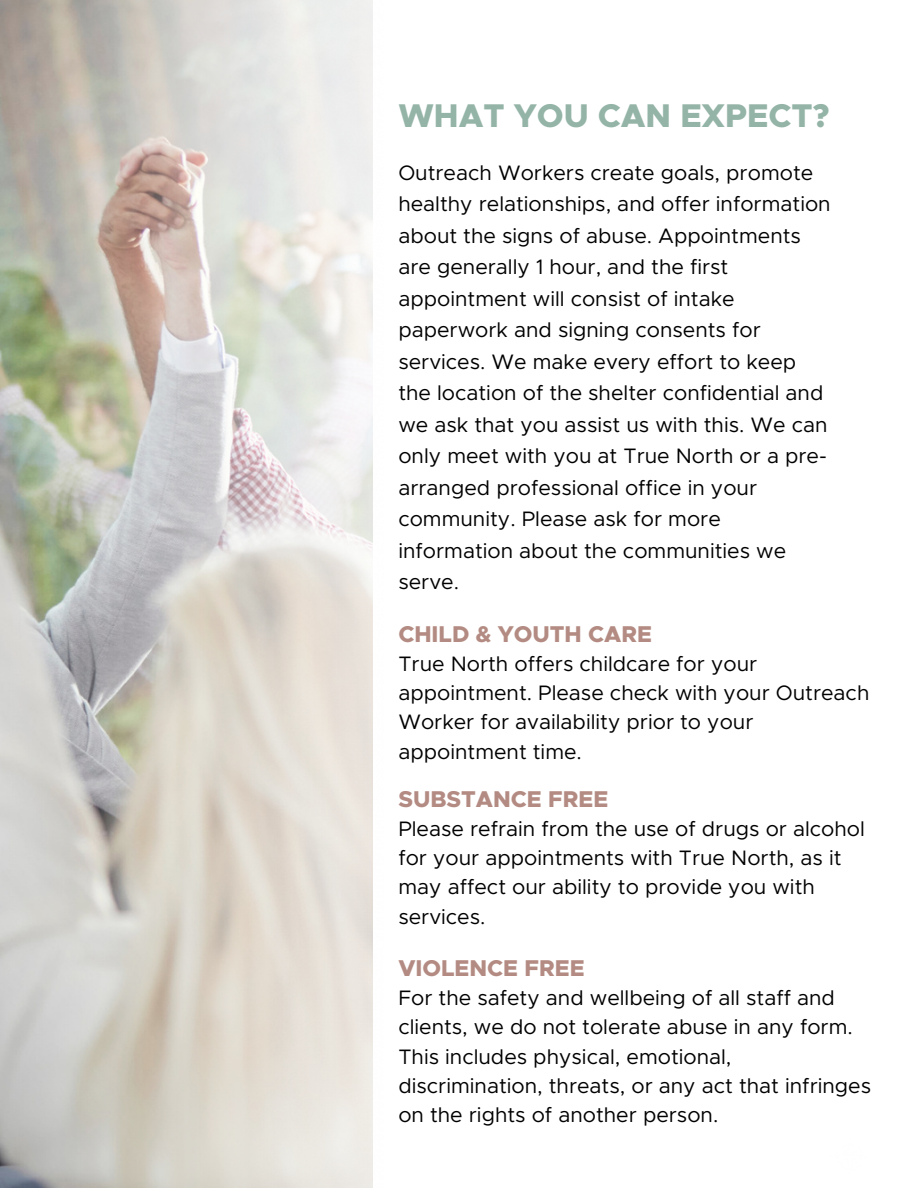
<style>
.page{position:relative;width:918px;height:1188px;background:#fff}
.page>*{position:absolute;margin:0;border:0;box-sizing:border-box;transform-origin:0 0}
.t1{font:800 33px "Metropolis";color:#94b4a7}
.t2{font:800 22.95px "Metropolis";color:#b38b82}
.t3{font:21px/31.5px "Metropolis";color:#000}
</style>
<div class="page">
<img style="left:0;top:0;width:373px;height:1188px">
<p class="t1" style="left:398px;top:101px;width:433px">WHAT YOU CAN EXPECT?</p>
<p class="t3" style="left:398px;top:158px;width:434px">Outreach Workers create goals, promote healthy relationships, and offer information about the signs of abuse. Appointments are generally 1 hour, and the first appointment will consist of intake paperwork and signing consents for services. We make every effort to keep the location of the shelter confidential and we ask that you assist us with this. We can only meet with you at True North or a pre&shy;arranged professional office in your community. Please ask for more information about the communities we serve.</p>
<p class="t2" style="left:398px;top:624px;width:255px">CHILD &amp; YOUTH CARE</p>
<p class="t3" style="left:398px;top:650px;width:473px;line-height:29.2px">True North offers childcare for your appointment. Please check with your Outreach Worker for availability prior to your appointment time.</p>
<p class="t2" style="left:398px;top:789px;width:211px">SUBSTANCE FREE</p>
<p class="t3" style="left:398px;top:815px;width:468px;line-height:29.2px">Please refrain from the use of drugs or alcohol for your appointments with True North, as it may affect our ability to provide you with services.</p>
<p class="t2" style="left:398px;top:958px;width:188px">VIOLENCE FREE</p>
<p class="t3" style="left:398px;top:984px;width:474px;line-height:29.2px">For the safety and wellbeing of all staff and clients, we do not tolerate abuse in any form.<br>This includes physical, emotional, discrimination, threats, or any act that infringes on the rights of another person.</p>
</div>
